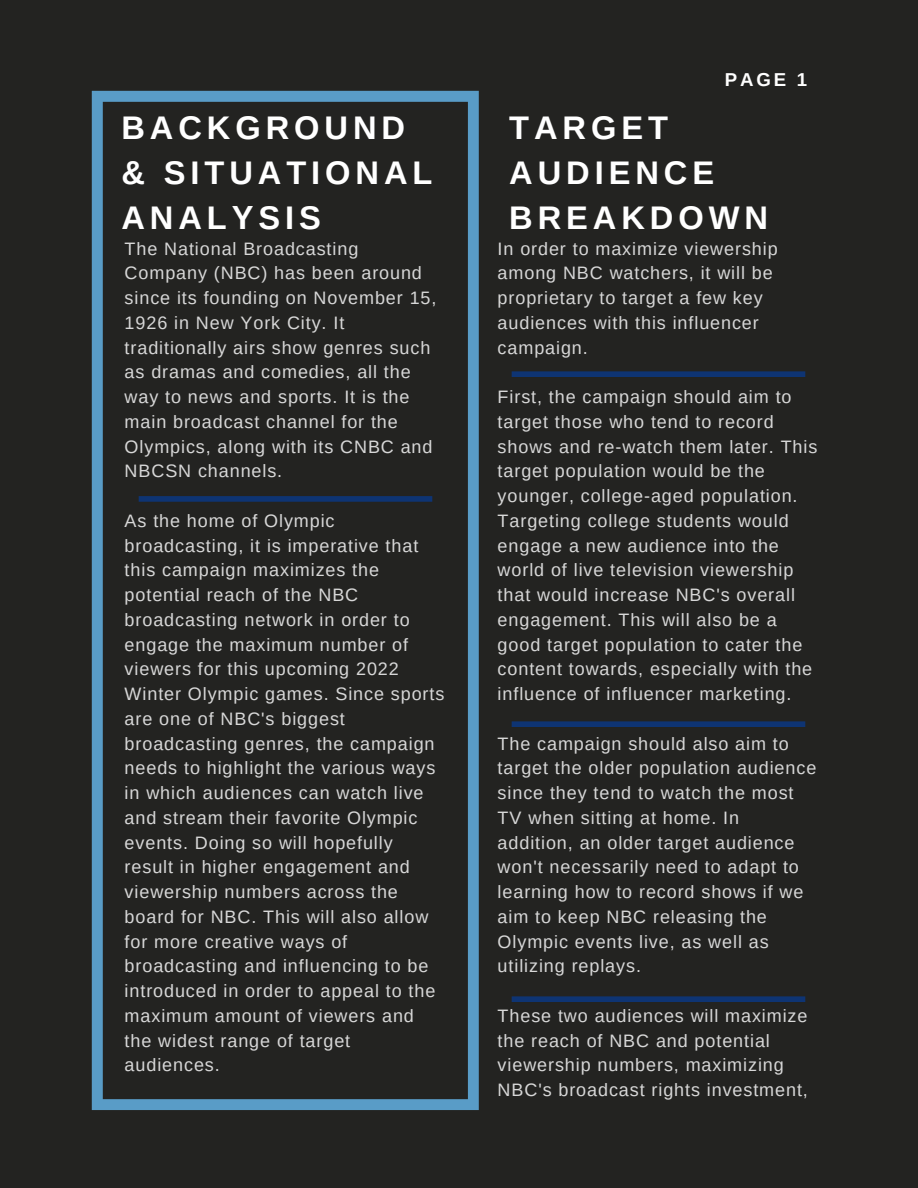
<style>
.page{position:relative;width:918px;height:1188px;background:#232321}
.page>*{position:absolute;margin:0;border:0;box-sizing:border-box;transform-origin:0 0}
.t1{font:700 32.7px/45px "Arimo";letter-spacing:.15em;color:#fff}
.t2{font:700 18.6px "Arimo";color:#fff}
.t3{font:18px/24.8px "Arimo";letter-spacing:.05em;color:#d7d7d7}
</style>
<div class="page">
<svg style="left:92px;top:91px;width:387px;height:1019px"></svg>
<div style="left:139px;top:496px;width:293px;height:6px;background:#0e3473"></div>
<div style="left:512px;top:371px;width:293px;height:6px;background:#0e3473"></div>
<div style="left:512px;top:721px;width:293px;height:6px;background:#0e3473"></div>
<div style="left:512px;top:996px;width:293px;height:6px;background:#0e3473"></div>
<p class="t1" style="left:121px;top:105px;width:313px">BACKGROUND &amp; SITUATIONAL</p>
<p class="t1" style="left:121px;top:195px;width:201px">ANALYSIS</p>
<p class="t3" style="left:125px;top:236px;width:313px">The National Broadcasting<br>Company (NBC) has been around since its founding on November 15,<br>1926 in New York City. It traditionally airs show genres such as dramas and comedies, all the way to news and sports. It is the main broadcast channel for the<br>Olympics, along with its CNBC and<br>NBCSN channels.</p>
<p class="t3" style="left:125px;top:508px;width:321px">As the home of Olympic broadcasting, it is imperative that this campaign maximizes the potential reach of the NBC broadcasting network in order to engage the maximum number of viewers for this upcoming 2022<br>Winter Olympic games. Since sports are one of NBC's biggest broadcasting genres, the campaign needs to highlight the various ways in which audiences can watch live and stream their favorite Olympic events. Doing so will hopefully result in higher engagement and viewership numbers across the board for NBC. This will also allow for more creative ways of broadcasting and influencing to be introduced in order to appeal to the maximum amount of viewers and the widest range of target audiences.</p>
<p class="t2" style="left:725px;top:69px;width:84px">PAGE 1</p>
<p class="t1" style="left:509px;top:105px;width:260px">TARGET<br>AUDIENCE<br>BREAKDOWN</p>
<p class="t3" style="left:498px;top:236px;width:282px">In order to maximize viewership among NBC watchers, it will be proprietary to target a few key audiences with this influencer campaign.</p>
<p class="t3" style="left:498px;top:385px;width:321px">First, the campaign should aim to target those who tend to record shows and re-watch them later. This target population would be the younger, college-aged population.<br>Targeting college students would engage a new audience into the world of live television viewership that would increase NBC's overall engagement. This will also be a good target population to cater the content towards, especially with the influence of influencer marketing.</p>
<p class="t3" style="left:498px;top:731px;width:320px">The campaign should also aim to target the older population audience since they tend to watch the most<br>TV when sitting at home. In addition, an older target audience won't necessarily need to adapt to learning how to record shows if we aim to keep NBC releasing the<br>Olympic events live, as well as utilizing replays.</p>
<p class="t3" style="left:498px;top:1003px;width:312px">These two audiences will maximize the reach of NBC and potential viewership numbers, maximizing NBC's broadcast rights investment,</p>
</div>
